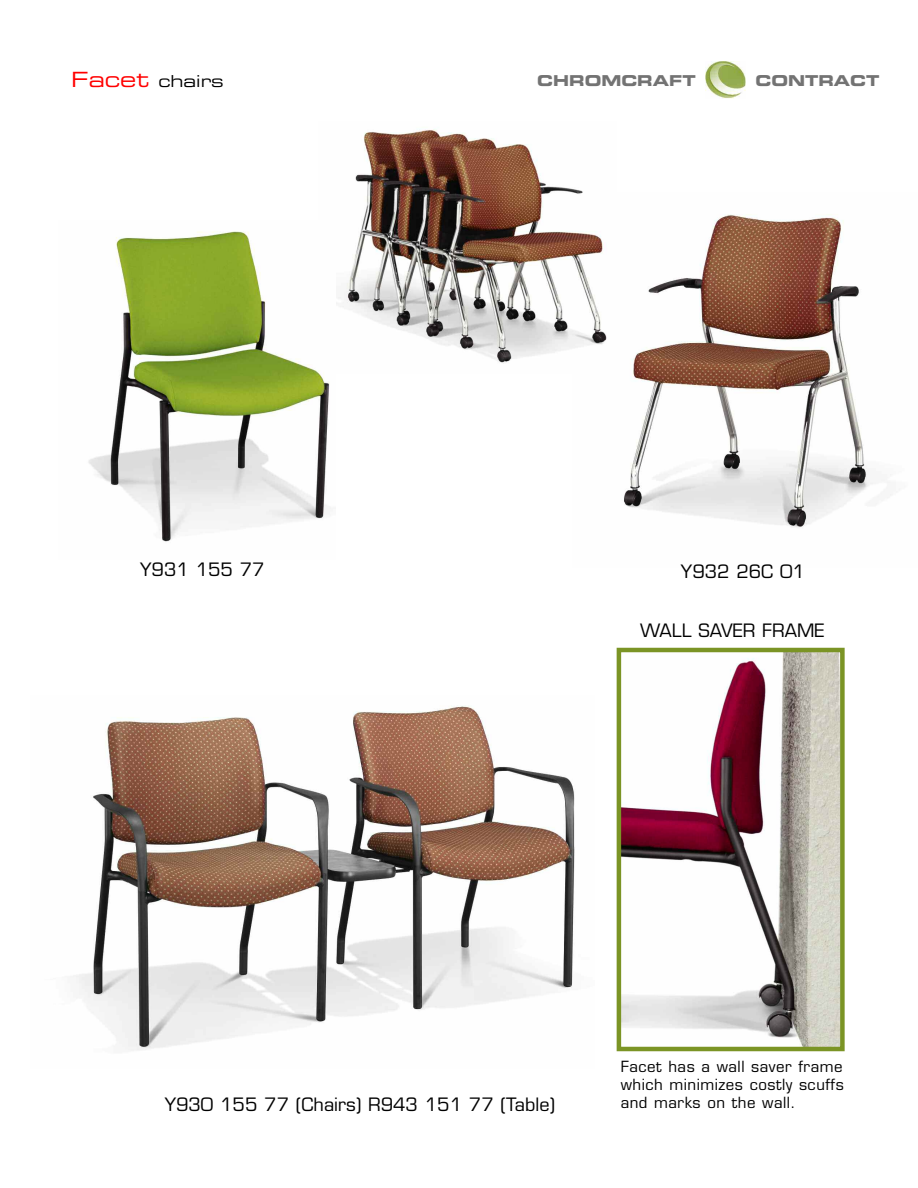
<style>
.page{position:relative;width:918px;height:1188px;background:#fff}
.page>*{position:absolute;margin:0;border:0;box-sizing:border-box;transform-origin:0 0}
.t1{font:18px "Eurostile LT Std";color:#000}
.t2{font:16.5px "Eurostile LT Std Ex 2";color:#000}
.t3{font:15px/18px "Eurostile LT Std";letter-spacing:.035em;color:#000;text-align:justify}
.t4{font:15px "Eurostile LT Std Bold Ex 2";color:#737373}
.s1{font-size:21px;color:#f00}
</style>
<div class="page">
<img style="left:624px;top:214px;width:268px;height:313px">
<img style="left:622px;top:653px;width:218px;height:393px">
<div style="left:617px;top:648px;width:228px;height:403px;border:4px solid #7b9425"></div>
<img style="left:705px;top:61px;width:41px;height:37px">
<img style="left:336px;top:129px;width:271px;height:235px">
<img style="left:88px;top:231px;width:243px;height:311px">
<img style="left:73px;top:705px;width:502px;height:346px">
<p class="t2" style="left:71px;top:69px;width:154px"><span class="s1">Facet</span> chairs</p>
<p class="t4" style="left:537px;top:70px;width:160px">CHROMCRAFT</p>
<p class="t4" style="left:755px;top:70px;width:126px">CONTRACT</p>
<p class="t1" style="left:140px;top:559px;width:126px">Y931 155 77</p>
<p class="t1" style="left:681px;top:561px;width:125px">Y932 26C 01</p>
<p class="t1" style="left:640px;top:620px;width:186px">WALL SAVER FRAME</p>
<p class="t1" style="left:165px;top:1093px;width:392px">Y930 155 77 (Chairs) R943 151 77 (Table)</p>
<p class="t3" style="left:621px;top:1057px;width:225px">Facet has a wall saver frame which minimizes costly scuffs and marks on the wall.</p>
</div>
